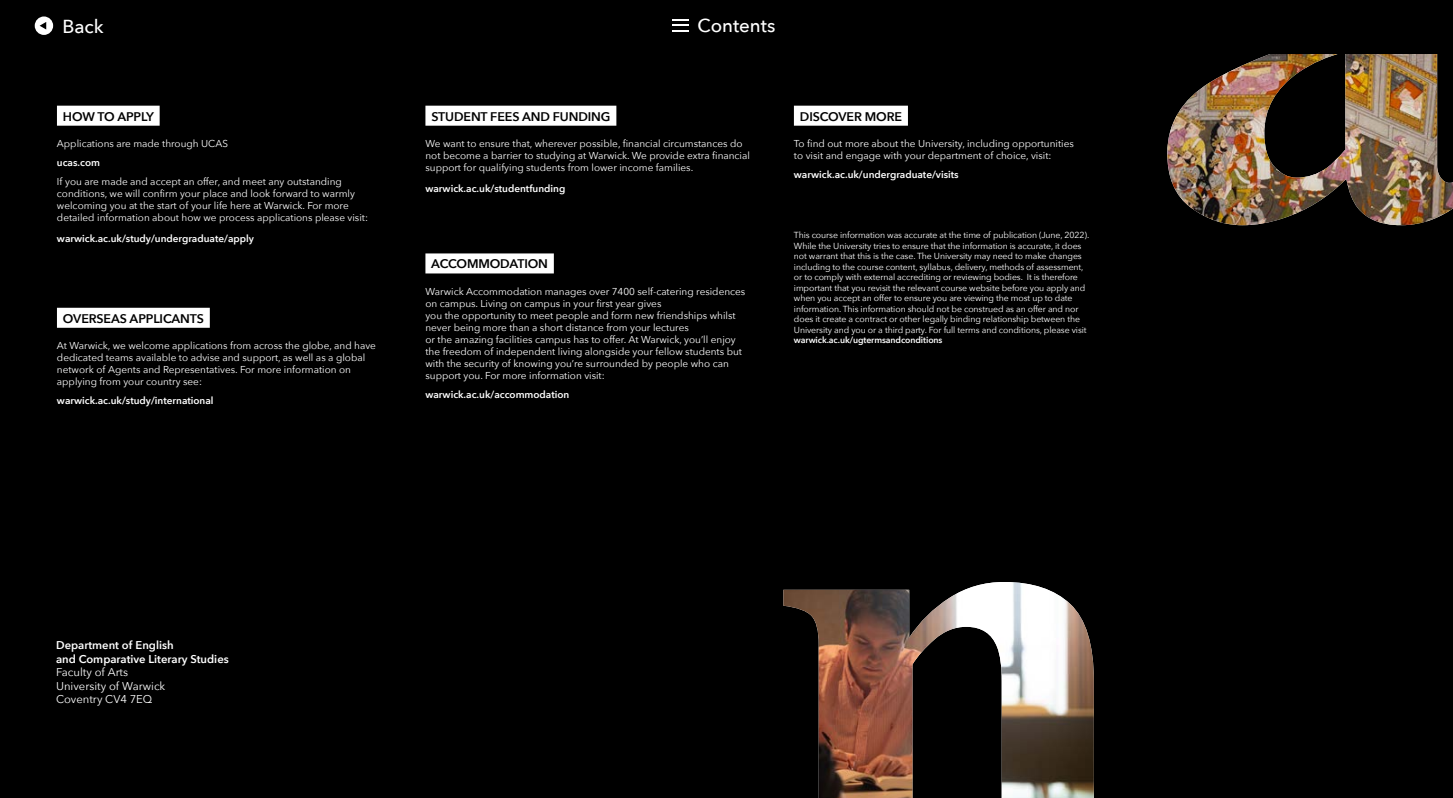
<style>
.page{position:relative;width:1453px;height:798px;background:#fff}
.page>*{position:absolute;margin:0;border:0;box-sizing:border-box;transform-origin:0 0}
.t1{font:500 18.75px "Avenir Next";color:#fff}
.t2{font:600 12.5px "Avenir Next";letter-spacing:-.01em;color:#000}
.t3{font:600 11.25px/13.5px "Avenir Next";color:#fff}
.t4{font:11.25px/13.5px "Avenir Next";color:#fff}
.t5{font:10px/12px "Avenir Next";color:#fff}
.t6{font:600 10px "Avenir Next";color:#fff}
.t7{font:8.75px/10.5px "Avenir Next";letter-spacing:-.01em;color:#fff}
.t8{font:600 8.75px "Avenir Next";letter-spacing:-.01em;color:#fff}
</style>
<div class="page">
<div style="left:0;top:43px;width:1453px;height:754px;background:#000"></div>
<div style="left:57px;top:106px;width:103px;height:20px;background:#fff"></div>
<div style="left:57px;top:307px;width:153px;height:20px;background:#fff"></div>
<div style="left:425px;top:106px;width:191px;height:20px;background:#fff"></div>
<div style="left:425px;top:253px;width:129px;height:20px;background:#fff"></div>
<div style="left:794px;top:106px;width:114px;height:20px;background:#fff"></div>
<img style="left:1167px;top:54px;width:286px;height:171px">
<img style="left:783px;top:582px;width:311px;height:215px">
<div style="left:0;top:0;width:1453px;height:53px;background:#000"></div>
<svg style="left:672px;top:19px;width:16px;height:12px"></svg>
<svg style="left:35px;top:16px;width:18px;height:19px"></svg>
<h1 class="t1" style="left:62px;top:10px;width:43px">Back</h1>
<h1 class="t1" style="left:697px;top:10px;width:79px">Contents</h1>
<p class="t2" style="left:63px;top:105px;width:93px">HOW TO APPLY</p>
<p class="t5" style="left:57px;top:137px;width:173px">Applications are made through UCAS</p>
<p class="t6" style="left:57px;top:154px;width:45px">ucas.com</p>
<p class="t5" style="left:57px;top:175px;width:313px">If you are made and accept an offer, and meet any outstanding conditions, we will confirm your place and look forward to warmly welcoming you at the start of your life here at Warwick. For more detailed information about how we process applications please visit:</p>
<p class="t6" style="left:57px;top:229px;width:199px">warwick.ac.uk/study/undergraduate/apply</p>
<p class="t2" style="left:63px;top:307px;width:142px">OVERSEAS APPLICANTS</p>
<p class="t5" style="left:57px;top:339px;width:320px">At Warwick, we welcome applications from across the globe, and have dedicated teams available to advise and support, as well as a global network of Agents and Representatives. For more information on applying from your country see:</p>
<p class="t6" style="left:57px;top:392px;width:158px">warwick.ac.uk/study/international</p>
<p class="t2" style="left:431px;top:105px;width:181px">STUDENT FEES AND FUNDING</p>
<p class="t5" style="left:425px;top:137px;width:326px">We want to ensure that, wherever possible, financial circumstances do not become a barrier to studying at Warwick. We provide extra financial support for qualifying students from lower income families.</p>
<p class="t6" style="left:425px;top:179px;width:141px">warwick.ac.uk/studentfunding</p>
<p class="t2" style="left:431px;top:253px;width:118px">ACCOMMODATION</p>
<p class="t5" style="left:425px;top:284px;width:321px">Warwick Accommodation manages over 7400 self-catering residences on campus. Living on campus in your first year gives<br>you the opportunity to meet people and form new friendships whilst never being more than a short distance from your lectures<br>or the amazing facilities campus has to offer. At Warwick, you’ll enjoy the freedom of independent living alongside your fellow students but with the security of knowing you’re surrounded by people who can support you. For more information visit:</p>
<p class="t6" style="left:425px;top:385px;width:145px">warwick.ac.uk/accommodation</p>
<p class="t2" style="left:800px;top:105px;width:104px">DISCOVER MORE</p>
<p class="t5" style="left:794px;top:137px;width:281px">To find out more about the University, including opportunities to visit and engage with your department of choice, visit:</p>
<p class="t6" style="left:794px;top:166px;width:166px">warwick.ac.uk/undergraduate/visits</p>
<p class="t7" style="left:794px;top:229px;width:297px">This course information was accurate at the time of publication (June, 2022).<br>While the University tries to ensure that the information is accurate, it does not warrant that this is the case. The University may need to make changes including to the course content, syllabus, delivery, methods of assessment, or to comply with external accrediting or reviewing bodies. It is therefore important that you revisit the relevant course website before you apply and when you accept an offer to ensure you are viewing the most up to date information. This information should not be construed as an offer and nor does it create a contract or other legally binding relationship between the University and you or a third party. For full terms and conditions, please visit</p>
<p class="t8" style="left:794px;top:332px;width:150px">warwick.ac.uk/ugtermsandconditions</p>
<p class="t3" style="left:56px;top:638px;width:174px">Department of English<br>and Comparative Literary Studies</p>
<p class="t4" style="left:56px;top:664px;width:111px">Faculty of Arts<br>University of Warwick<br>Coventry CV4 7EQ</p>
</div>
